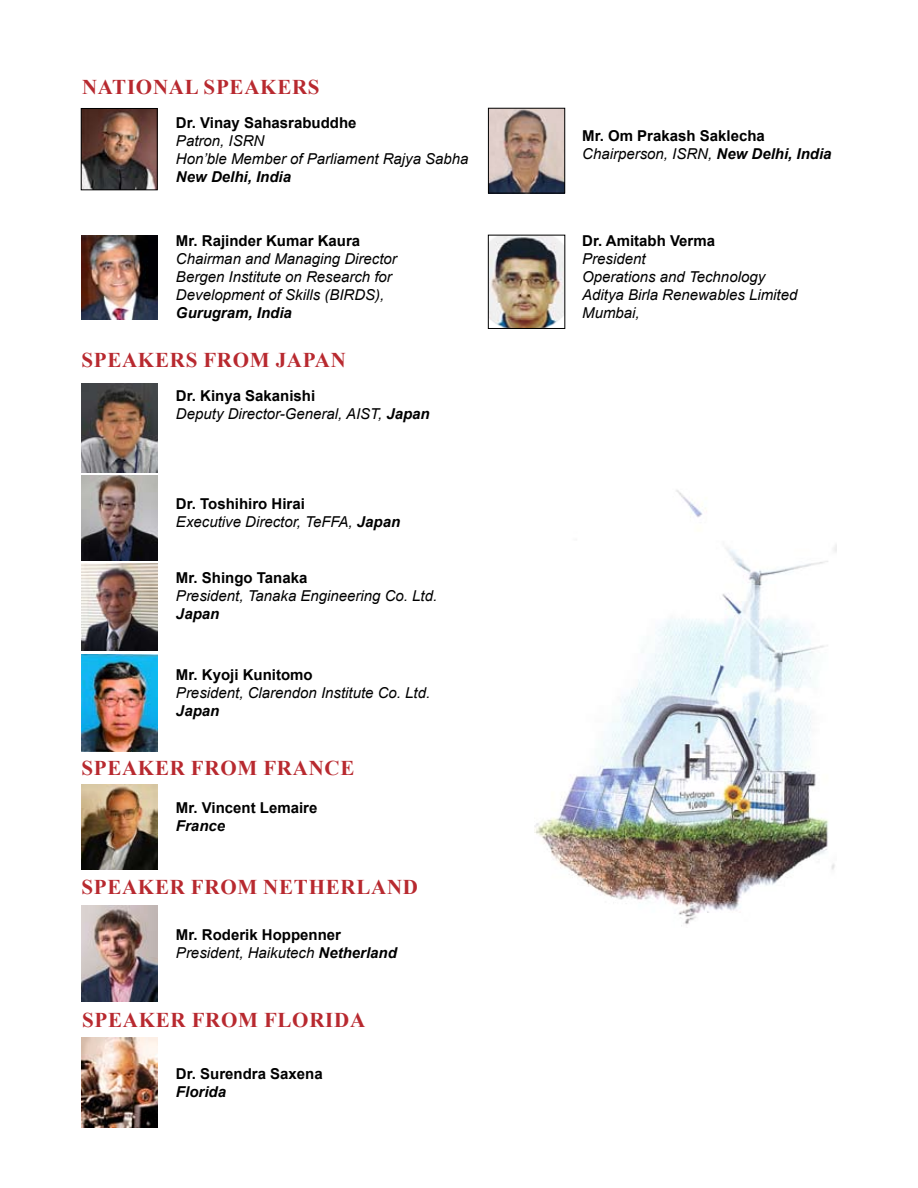
<style>
.page{position:relative;width:918px;height:1188px;background:#fff}
.page>*{position:absolute;margin:0;border:0;box-sizing:border-box;transform-origin:0 0}
.t1{font:700 21px "Times New Roman";letter-spacing:.035em;color:#b8292f}
.t2{font:italic 15px/18px "Arial";color:#000}
.t3{font:700 15px/18px "Arial";color:#000}
.t4{font:italic 700 15px "Arial";color:#000}
.s1{font-weight:700;font-style:normal}
.s2{font-weight:700}
.s3{font-weight:400;font-style:italic}
.s4{font-style:italic}
</style>
<div class="page">
<img style="left:81px;top:655px;width:77px;height:97px">
<img style="left:81px;top:384px;width:76px;height:88px">
<img style="left:81px;top:564px;width:77px;height:86px">
<img style="left:81px;top:475px;width:77px;height:85px">
<img style="left:490px;top:110px;width:73px;height:81px">
<div style="left:488px;top:108px;width:77px;height:85px;border:1px solid #000"></div>
<img style="left:83px;top:110px;width:73px;height:78px">
<div style="left:81px;top:108px;width:77px;height:82px;border:1px solid #000"></div>
<img style="left:81px;top:235px;width:77px;height:85px">
<img style="left:535px;top:490px;width:302px;height:436px">
<img style="left:81px;top:1038px;width:77px;height:90px">
<img style="left:81px;top:905px;width:77px;height:97px">
<img style="left:81px;top:784px;width:76px;height:85px">
<img style="left:490px;top:237px;width:73px;height:90px">
<div style="left:488px;top:235px;width:77px;height:94px;border:1px solid #000"></div>
<h1 class="t1" style="left:82px;top:72px;width:237px">NATIONAL SPEAKERS</h1>
<p class="t3" style="left:176px;top:113px;width:182px">Dr. Vinay Sahasrabuddhe</p>
<p class="t2" style="left:176px;top:132px;width:294px">Patron, ISRN<br>Hon’ble Member of Parliament Rajya Sabha</p>
<p class="t4" style="left:176px;top:166px;width:117px">New Delhi, India</p>
<p class="t3" style="left:176px;top:232px;width:186px">Mr. Rajinder Kumar Kaura</p>
<p class="t2" style="left:176px;top:250px;width:222px">Chairman and Managing Director<br>Bergen Institute on Research for<br>Development of Skills (BIRDS),</p>
<p class="t4" style="left:176px;top:303px;width:117px">Gurugram, India</p>
<h1 class="t1" style="left:81px;top:345px;width:265px">SPEAKERS FROM JAPAN</h1>
<p class="t2" style="left:176px;top:387px;width:255px"><span class="s1">Dr. Kinya Sakanishi<br></span>Deputy Director-General, AIST, <span class="s2">Japan</span></p>
<p class="t2" style="left:176px;top:495px;width:226px"><span class="s1">Dr. Toshihiro Hirai<br></span>Executive Director, TeFFA, <span class="s2">Japan</span></p>
<p class="t3" style="left:176px;top:569px;width:133px">Mr. Shingo Tanaka</p>
<p class="t2" style="left:176px;top:587px;width:263px">President, Tanaka Engineering Co. Ltd.</p>
<p class="t4" style="left:176px;top:604px;width:45px">Japan</p>
<p class="t3" style="left:176px;top:666px;width:138px">Mr. Kyoji Kunitomo</p>
<p class="t2" style="left:176px;top:684px;width:256px">President, Clarendon Institute Co. Ltd.</p>
<p class="t4" style="left:176px;top:701px;width:45px">Japan</p>
<h1 class="t1" style="left:81px;top:753px;width:275px">SPEAKER FROM FRANCE</h1>
<p class="t3" style="left:176px;top:798px;width:143px">Mr. Vincent Lemaire</p>
<p class="t4" style="left:176px;top:815px;width:51px">France</p>
<h1 class="t1" style="left:81px;top:872px;width:338px">SPEAKER FROM NETHERLAND</h1>
<p class="t3" style="left:176px;top:926px;width:222px">Mr. Roderik Hoppenner<br><span class="s3">President, Haikutech</span> <span class="s4">Netherland</span></p>
<h1 class="t1" style="left:82px;top:1005px;width:285px">SPEAKER FROM FLORIDA</h1>
<p class="t3" style="left:176px;top:1065px;width:148px">Dr. Surendra Saxena</p>
<p class="t4" style="left:176px;top:1082px;width:52px">Florida</p>
<p class="t3" style="left:582px;top:127px;width:251px">Mr. Om Prakash Saklecha<br><span class="s3">Chairperson, ISRN,</span> <span class="s4">New Delhi, India</span></p>
<p class="t3" style="left:582px;top:232px;width:134px">Dr. Amitabh Verma</p>
<p class="t2" style="left:582px;top:250px;width:217px">President<br>Operations and Technology<br>Aditya Birla Renewables Limited<br>Mumbai,</p>
</div>
